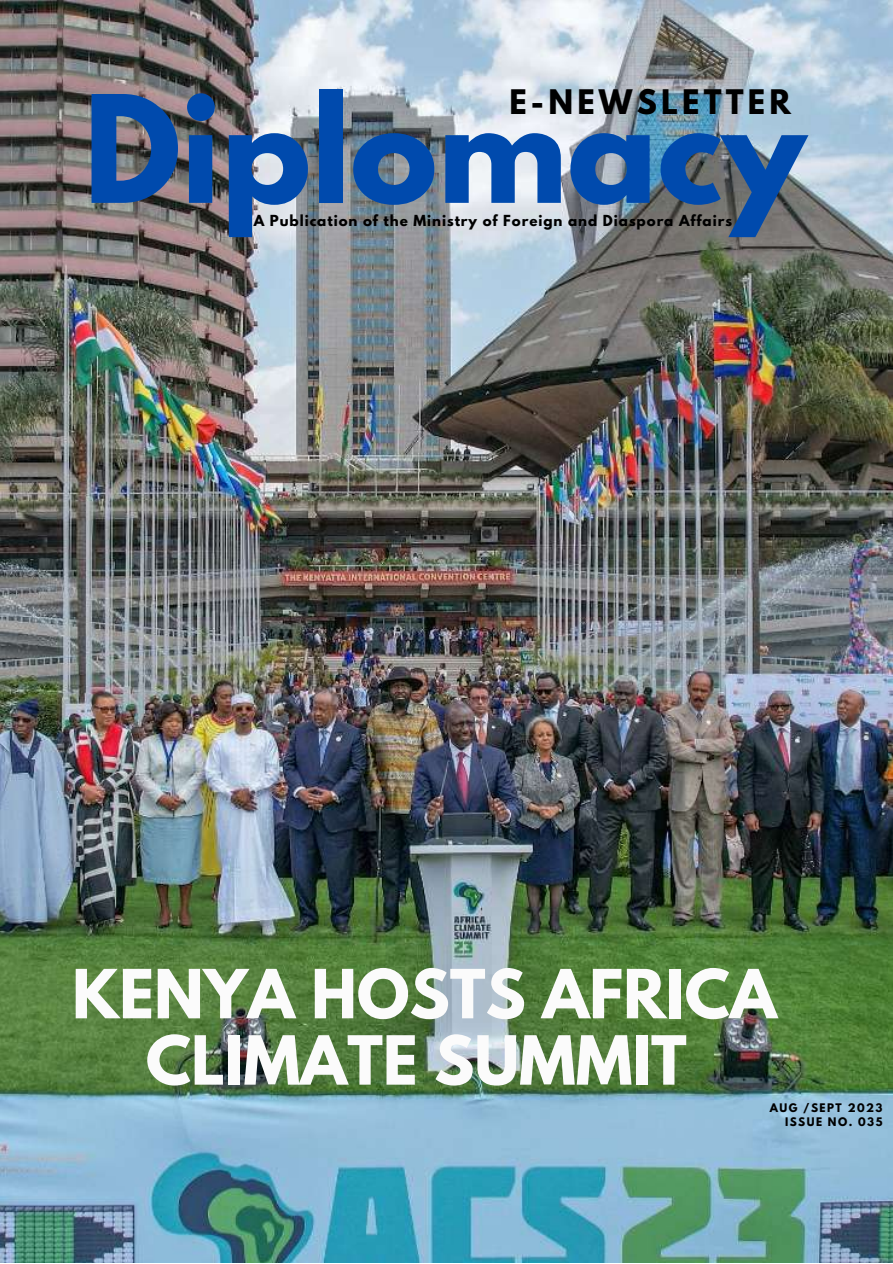
<style>
.page{position:relative;width:893px;height:1264px;background:#fff}
.page>*{position:absolute;margin:0;border:0;box-sizing:border-box;transform-origin:0 0}
.t1{font:700 131.85px "League Spartan";color:#004aad}
.t2{font:700 60px/66.3px "League Spartan";color:#fbfbfb;text-align:center}
.t3{font:700 30px "League Spartan";letter-spacing:.14em;color:#000}
.t4{font:700 13.5px "League Spartan";letter-spacing:.07em;color:#000}
.t5{font:700 10.5px/14px "League Spartan";letter-spacing:.14em;color:#000;text-align:right}
</style>
<div class="page">
<img style="left:0;top:0;width:892px;height:1262px">
<h1 class="t1" style="left:84px;top:84px;width:723px">Diplomacy</h1>
<h3 class="t3" style="left:509px;top:87px;width:283px">E-NEWSLETTER</h3>
<p class="t4" style="left:254px;top:214px;width:480px">A Publication of the Ministry of Foreign and Diaspora Affairs</p>
<h2 class="t2" style="left:72px;top:968px;width:706px">KENYA HOSTS AFRICA<br>CLIMATE SUMMIT</h2>
<p class="t5" style="left:769px;top:1102px;width:114px">AUG /SEPT 2023<br>ISSUE NO. 035</p>
</div>
